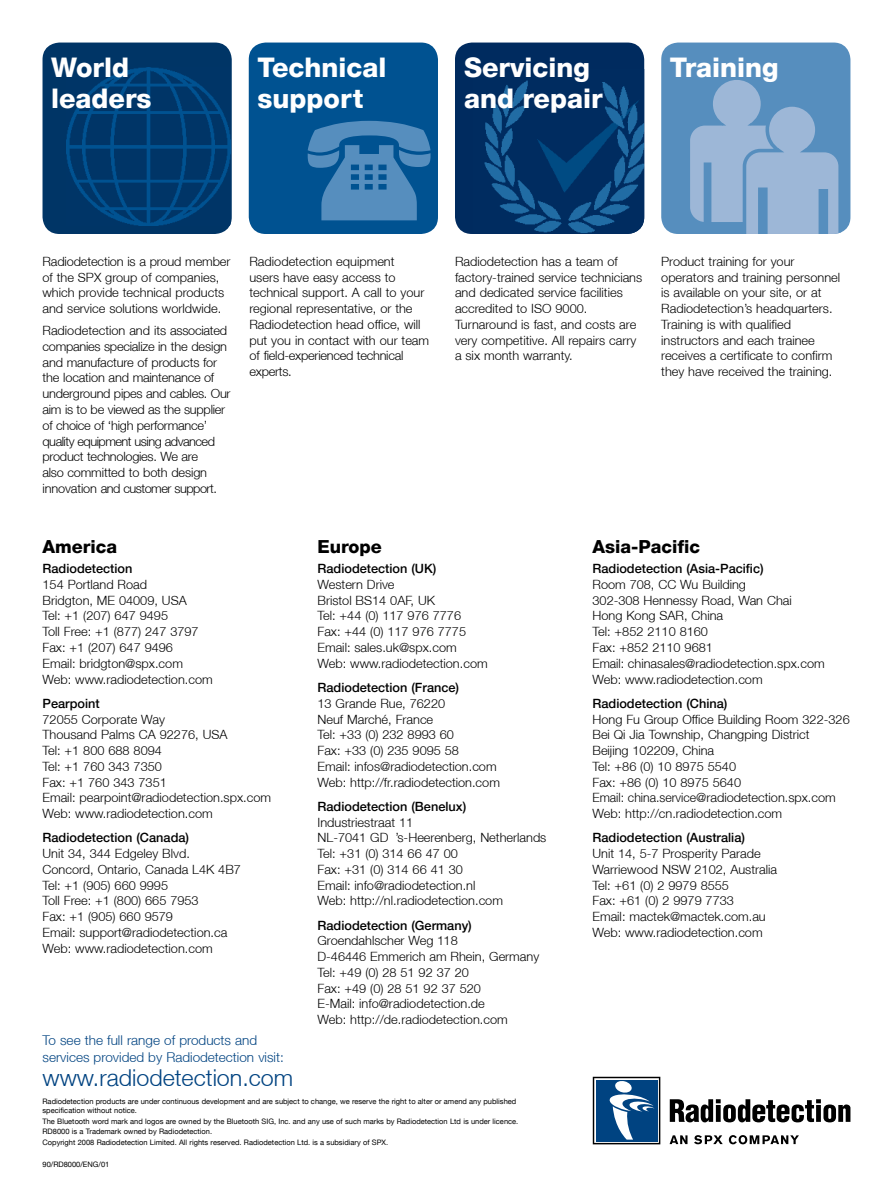
<style>
.page{position:relative;width:893px;height:1187px;background:#fff}
.page>*{position:absolute;margin:0;border:0;box-sizing:border-box;transform-origin:0 0}
.t1{font:800 27px/31.5px "Helvetica Neue LT";color:#fff}
.t2{font:300 23.25px "Helvetica Neue LT";color:#004381}
.t3{font:800 18px "Helvetica Neue LT";color:#000}
.t4{font:300 13.5px/16.2px "Helvetica Neue LT";color:#004381}
.t5{font:300 12.75px/15.8px "Helvetica Neue LT";color:#000}
.t6{font:300 12.75px/15.8px "Helvetica Neue LT";letter-spacing:-.02em;color:#000}
.t7{font:500 12.75px "Helvetica Neue LT";color:#000}
.t8{font:7.5px/10.6px "Helvetica Neue LT";color:#000}
</style>
<div class="page">
<div style="left:455px;top:43px;width:189px;height:191px;background:#002b5f;border-radius:17px"></div>
<img style="left:484px;top:80px;width:160px;height:154px">
<div style="left:661px;top:43px;width:189px;height:191px;background:#568ebe;border-radius:17px"></div>
<svg style="left:690px;top:80px;width:154px;height:154px"></svg>
<div style="left:759px;top:189px;width:6px;height:44px;background:#568ebe"></div>
<div style="left:249px;top:43px;width:189px;height:191px;background:#005291;border-radius:17px"></div>
<div style="left:43px;top:43px;width:189px;height:191px;background:#003566;border-radius:17px"></div>
<img style="left:67px;top:67px;width:163px;height:158px">
<svg style="left:670px;top:1099px;width:180px;height:23px"></svg>
<svg style="left:593px;top:1076px;width:67px;height:68px"></svg>
<svg style="left:670px;top:1135px;width:17px;height:8px"></svg>
<svg style="left:694px;top:1135px;width:29px;height:9px"></svg>
<svg style="left:729px;top:1135px;width:70px;height:9px"></svg>
<svg style="left:308px;top:121px;width:123px;height:99px"></svg>
<h1 class="t1" style="left:51px;top:51px;width:102px">World leaders</h1>
<h1 class="t1" style="left:257px;top:51px;width:131px">Technical support</h1>
<h1 class="t1" style="left:464px;top:51px;width:140px">Servicing and repair</h1>
<h1 class="t1" style="left:670px;top:51px;width:111px">Training</h1>
<p class="t5" style="left:43px;top:253px;width:189px">Radiodetection is a proud member of the SPX group of companies, which provide technical products and service solutions worldwide.</p>
<p class="t6" style="left:43px;top:322px;width:190px">Radiodetection and its associated companies specialize in the design and manufacture of products for the location and maintenance of underground pipes and cables. Our aim is to be viewed as the supplier of choice of ‘high performance’ quality equipment using advanced product technologies. We are<br>also committed to both design innovation and customer support.</p>
<p class="t5" style="left:249px;top:253px;width:181px">Radiodetection equipment<br>users have easy access to technical support. A call to your regional representative, or the<br>Radiodetection head office, will put you in contact with our team of field-experienced technical experts.</p>
<p class="t5" style="left:455px;top:253px;width:189px">Radiodetection has a team of factory-trained service technicians and dedicated service facilities accredited to ISO 9000.<br>Turnaround is fast, and costs are very competitive. All repairs carry a six month warranty.</p>
<p class="t5" style="left:661px;top:253px;width:180px">Product training for your operators and training personnel is available on your site, or at<br>Radiodetection’s headquarters.<br>Training is with qualified instructors and each trainee receives a certificate to confirm they have received the training.</p>
<h3 class="t3" style="left:43px;top:536px;width:76px">America</h3>
<p class="t7" style="left:43px;top:561px;width:91px">Radiodetection</p>
<p class="t5" style="left:43px;top:576px;width:172px">154 Portland Road<br>Bridgton, ME 04009, USA<br>Tel: +1 (207) 647 9495<br>Toll Free: +1 (877) 247 3797<br>Fax: +1 (207) 647 9496<br>Email: bridgton@spx.com<br>Web: www.radiodetection.com</p>
<p class="t7" style="left:43px;top:695px;width:59px">Pearpoint</p>
<p class="t5" style="left:43px;top:710px;width:230px">72055 Corporate Way<br>Thousand Palms CA 92276, USA<br>Tel: +1 800 688 8094<br>Tel: +1 760 343 7350<br>Fax: +1 760 343 7351<br>Email: pearpoint@radiodetection.spx.com<br>Web: www.radiodetection.com</p>
<p class="t7" style="left:43px;top:830px;width:148px">Radiodetection (Canada)</p>
<p class="t5" style="left:43px;top:845px;width:200px">Unit 34, 344 Edgeley Blvd.<br>Concord, Ontario, Canada L4K 4B7<br>Tel: +1 (905) 660 9995<br>Toll Free: +1 (800) 665 7953<br>Fax: +1 (905) 660 9579<br>Email: support@radiodetection.ca<br>Web: www.radiodetection.com</p>
<p class="t4" style="left:43px;top:1032px;width:243px">To see the full range of products and services provided by Radiodetection visit:</p>
<h2 class="t2" style="left:43px;top:1063px;width:252px">www.radiodetection.com</h2>
<h3 class="t3" style="left:317px;top:536px;width:66px">Europe</h3>
<p class="t7" style="left:317px;top:561px;width:120px">Radiodetection (UK)</p>
<p class="t5" style="left:317px;top:576px;width:172px">Western Drive<br>Bristol BS14 0AF, UK<br>Tel: +44 (0) 117 976 7776<br>Fax: +44 (0) 117 976 7775<br>Email: sales.uk@spx.com<br>Web: www.radiodetection.com</p>
<p class="t7" style="left:317px;top:679px;width:143px">Radiodetection (France)</p>
<p class="t5" style="left:317px;top:695px;width:184px">13 Grande Rue, 76220<br>Neuf Marché, France<br>Tel: +33 (0) 232 8993 60<br>Fax: +33 (0) 235 9095 58<br>Email: infos@radiodetection.com<br>Web: http://fr.radiodetection.com</p>
<p class="t7" style="left:317px;top:798px;width:150px">Radiodetection (Benelux)</p>
<p class="t5" style="left:317px;top:813px;width:230px">Industriestraat 11<br>NL-7041 GD ’s-Heerenberg, Netherlands<br>Tel: +31 (0) 314 66 47 00<br>Fax: +31 (0) 314 66 41 30<br>Email: info@radiodetection.nl<br>Web: http://nl.radiodetection.com</p>
<p class="t7" style="left:317px;top:917px;width:156px">Radiodetection (Germany)</p>
<p class="t5" style="left:317px;top:932px;width:223px">Groendahlscher Weg 118<br>D-46446 Emmerich am Rhein, Germany<br>Tel: +49 (0) 28 51 92 37 20<br>Fax: +49 (0) 28 51 92 37 520<br>E-Mail: info@radiodetection.de<br>Web: http://de.radiodetection.com</p>
<p class="t8" style="left:43px;top:1096px;width:475px;line-height:9.3px">Radiodetection products are under continuous development and are subject to change, we reserve the right to alter or amend any published specification without notice.</p>
<p class="t8" style="left:43px;top:1115px;width:477px">The Bluetooth word mark and logos are owned by the Bluetooth SIG, Inc. and any use of such marks by Radiodetection Ltd is under licence.<br>RD8000 is a Trademark owned by Radiodetection.<br>Copyright 2008 Radiodetection Limited. All rights reserved. Radiodetection Ltd. is a subsidiary of SPX.</p>
<p class="t8" style="left:43px;top:1158px;width:68px">90/RD8000/ENG/01</p>
<h3 class="t3" style="left:592px;top:536px;width:109px">Asia-Pacific</h3>
<p class="t7" style="left:592px;top:561px;width:173px">Radiodetection (Asia-Pacific)</p>
<p class="t5" style="left:592px;top:576px;width:234px">Room 708, CC Wu Building<br>302-308 Hennessy Road, Wan Chai<br>Hong Kong SAR, China<br>Tel: +852 2110 8160<br>Fax: +852 2110 9681<br>Email: chinasales@radiodetection.spx.com<br>Web: www.radiodetection.com</p>
<p class="t7" style="left:592px;top:695px;width:136px">Radiodetection (China)</p>
<p class="t5" style="left:592px;top:710px;width:259px">Hong Fu Group Office Building Room 322-326<br>Bei Qi Jia Township, Changping District<br>Beijing 102209, China<br>Tel: +86 (0) 10 8975 5540<br>Fax: +86 (0) 10 8975 5640<br>Email: china.service@radiodetection.spx.com Web: http://cn.radiodetection.com</p>
<p class="t7" style="left:592px;top:830px;width:154px">Radiodetection (Australia)</p>
<p class="t5" style="left:592px;top:845px;width:186px">Unit 14, 5-7 Prosperity Parade<br>Warriewood NSW 2102, Australia<br>Tel: +61 (0) 2 9979 8555<br>Fax: +61 (0) 2 9979 7733<br>Email: mactek@mactek.com.au<br>Web: www.radiodetection.com</p>
</div>
